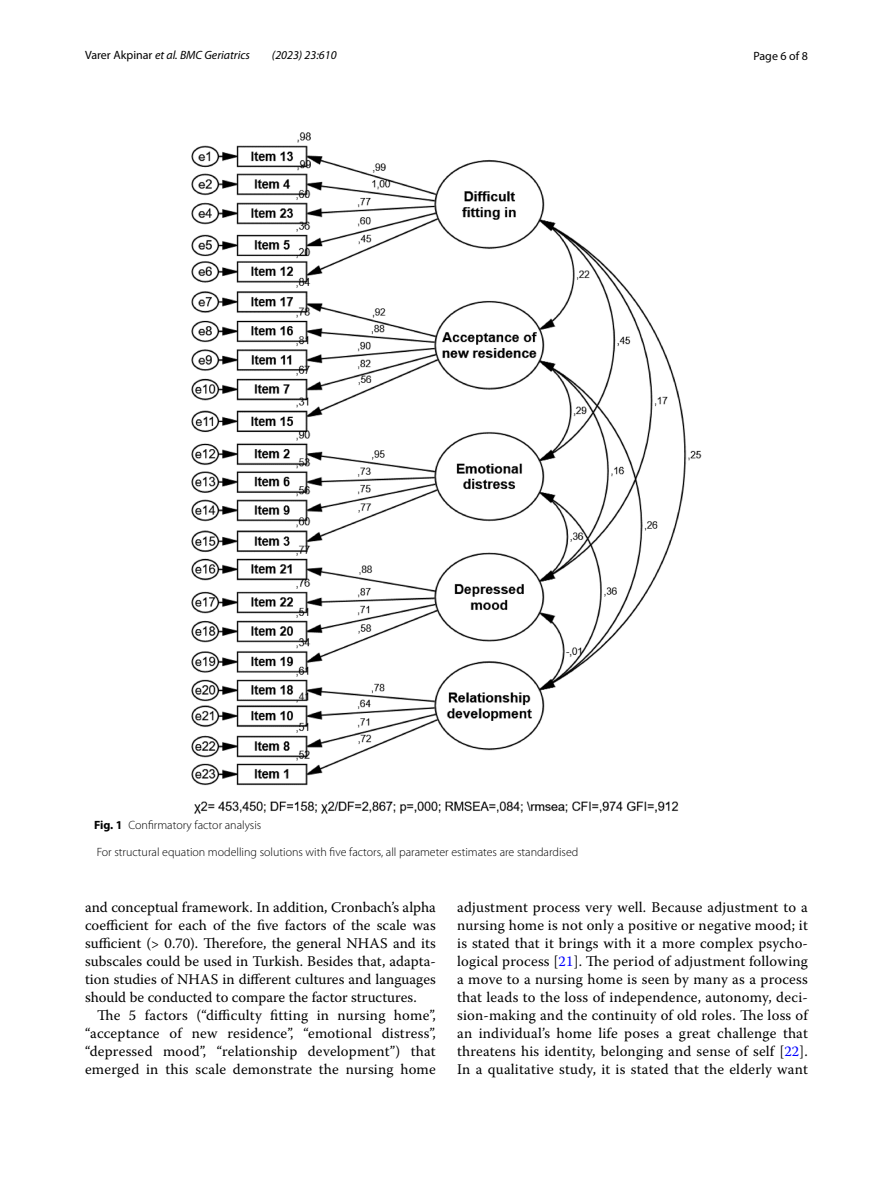
<style>
.page{position:relative;width:893px;height:1187px;background:#fff}
.page>*{position:absolute;margin:0;border:0;box-sizing:border-box;transform-origin:0 0}
.t1{font:14.7px/18px "Warnock Pro";letter-spacing:.015em;color:#000;text-align:justify}
.t2{font:300 12px "Myriad Pro";color:#000}
.t3{font:italic 12px "Myriad Pro";color:#000}
.t4{font:12px "Myriad Pro";color:#000}
.s1{font-style:normal}
.s2{font-weight:700}
.s3{color:#00f}
</style>
<div class="page">
<img style="left:191px;top:133px;width:511px;height:680px">
<p class="t3" style="left:85px;top:48px;width:167px"><span class="s1">Varer Akpinar</span> et al. BMC Geriatrics</p>
<p class="t3" style="left:272px;top:48px;width:66px">(2023) 23:610</p>
<p class="t4" style="left:753px;top:48px;width:56px">Page 6 of 8</p>
<p class="t2" style="left:94px;top:818px;width:169px"><span class="s2">Fig. 1</span> Confirmatory factor analysis</p>
<p class="t2" style="left:97px;top:845px;width:483px">For structural equation modelling solutions with five factors, all parameter estimates are standardised</p>
<p class="t1" style="left:85px;top:897px;width:352px">and conceptual framework. In addition, Cronbach’s alpha coefficient for each of the five factors of the scale was sufficient (&gt; 0.70). Therefore, the general NHAS and its subscales could be used in Turkish. Besides that, adapta&shy;tion studies of NHAS in different cultures and languages should be conducted to compare the factor structures.</p>
<p class="t1" style="left:85px;top:1005px;width:352px;text-indent:12px">The 5 factors (“difficulty fitting in nursing home”, “acceptance of new residence”, “emotional distress”, “depressed mood”, “relationship development”) that emerged in this scale demonstrate the nursing home</p>
<p class="t1" style="left:457px;top:897px;width:352px">adjustment process very well. Because adjustment to a nursing home is not only a positive or negative mood; it is stated that it brings with it a more complex psycho&shy;logical process [<span class="s3">21</span>]. The period of adjustment following a move to a nursing home is seen by many as a process that leads to the loss of independence, autonomy, deci&shy;sion-making and the continuity of old roles. The loss of an individual’s home life poses a great challenge that threatens his identity, belonging and sense of self [<span class="s3">22</span>].<br>In a qualitative study, it is stated that the elderly want</p>
</div>
